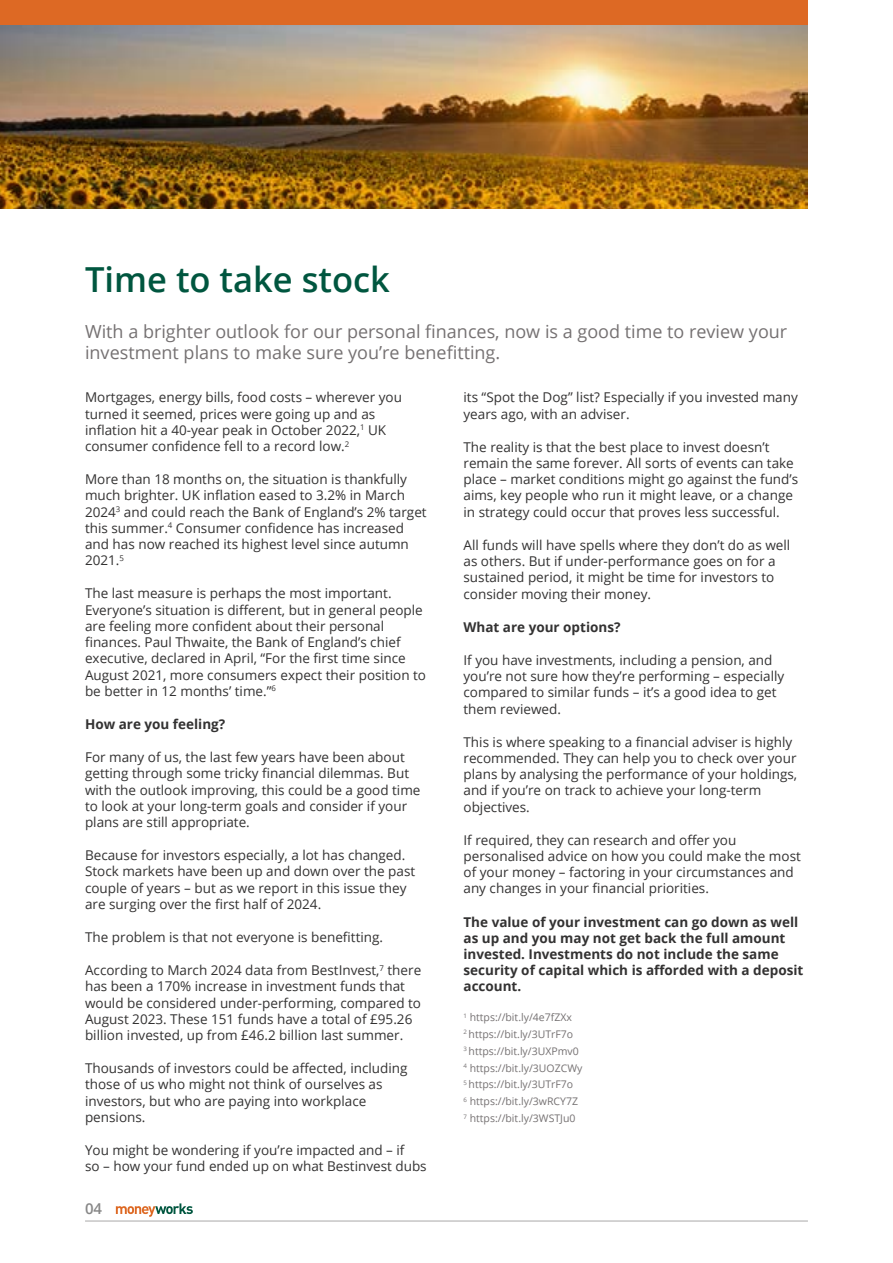
<style>
.page{position:relative;width:893px;height:1263px;background:#fff}
.page>*{position:absolute;margin:0;border:0;box-sizing:border-box;transform-origin:0 0}
.t1{font:600 34.5px "Open Sans";color:#00563f}
.t2{font:18px/21.6px "Open Sans";color:#757172}
.t3{font:600 15px "Open Sans";color:#878787}
.t4{font:13.5px/16.2px "Open Sans";color:#333232}
.t5{font:700 13.5px/16.2px "Open Sans";color:#333232}
.t6{font:10.5px/16.8px "Open Sans";color:#757172}
</style>
<div class="page">
<hr style="left:85px;top:1220px;width:723px;height:1px;background:#b3b2b2">
<img style="left:0;top:24px;width:808px;height:184px">
<div style="left:0;top:0;width:808px;height:24px;background:#dd6924"></div>
<svg style="left:116px;top:1203px;width:77px;height:14px"></svg>
<h1 class="t1" style="left:85px;top:256px;width:306px">Time to take stock</h1>
<h2 class="t2" style="left:85px;top:320px;width:704px">With a brighter outlook for our personal finances, now is a good time to review your investment plans to make sure you’re benefitting.</h2>
<p class="t4" style="left:85px;top:389px;width:318px">Mortgages, energy bills, food costs – wherever you turned it seemed, prices were going up and as inflation hit a 40-year peak in October 2022,<sup>1</sup> UK consumer confidence fell to a record low.<sup>2</sup></p>
<p class="t4" style="left:85px;top:471px;width:343px">More than 18 months on, the situation is thankfully much brighter. UK inflation eased to 3.2% in March 2024<sup>3</sup> and could reach the Bank of England’s 2% target this summer.<sup>4</sup> Consumer confidence has increased and has now reached its highest level since autumn 2021.<sup>5</sup></p>
<p class="t4" style="left:85px;top:585px;width:343px">The last measure is perhaps the most important.<br>Everyone’s situation is different, but in general people are feeling more confident about their personal finances. Paul Thwaite, the Bank of England’s chief executive, declared in April, “For the first time since August 2021, more consumers expect their position to be better in 12 months’ time.”<sup>6</sup></p>
<p class="t5" style="left:85px;top:715px;width:142px">How are you feeling?</p>
<p class="t4" style="left:85px;top:749px;width:337px">For many of us, the last few years have been about getting through some tricky financial dilemmas. But with the outlook improving, this could be a good time to look at your long-term goals and consider if your plans are still appropriate.</p>
<p class="t4" style="left:85px;top:847px;width:332px">Because for investors especially, a lot has changed.<br>Stock markets have been up and down over the past couple of years – but as we report in this issue they are surging over the first half of 2024.</p>
<p class="t4" style="left:85px;top:929px;width:300px">The problem is that not everyone is benefitting.</p>
<p class="t4" style="left:85px;top:962px;width:338px">According to March 2024 data from BestInvest,<sup>7</sup> there has been a 170% increase in investment funds that would be considered under-performing, compared to August 2023. These 151 funds have a total of £95.26 billion invested, up from £46.2 billion last summer.</p>
<p class="t4" style="left:85px;top:1060px;width:324px">Thousands of investors could be affected, including those of us who might not think of ourselves as investors, but who are paying into workplace pensions.</p>
<p class="t4" style="left:85px;top:1142px;width:343px">You might be wondering if you’re impacted and – if<br>so – how your fund ended up on what Bestinvest dubs</p>
<p class="t3" style="left:85px;top:1198px;width:19px">04</p>
<p class="t4" style="left:463px;top:389px;width:336px">its “Spot the Dog” list? Especially if you invested many years ago, with an adviser.</p>
<p class="t4" style="left:463px;top:438px;width:336px">The reality is that the best place to invest doesn’t remain the same forever. All sorts of events can take place – market conditions might go against the fund’s aims, key people who run it might leave, or a change in strategy could occur that proves less successful.</p>
<p class="t4" style="left:463px;top:536px;width:328px">All funds will have spells where they don’t do as well as others. But if under-performance goes on for a sustained period, it might be time for investors to consider moving their money.</p>
<p class="t5" style="left:463px;top:618px;width:159px">What are your options?</p>
<p class="t4" style="left:463px;top:651px;width:322px">If you have investments, including a pension, and you’re not sure how they’re performing – especially compared to similar funds – it’s a good idea to get them reviewed.</p>
<p class="t4" style="left:463px;top:733px;width:335px">This is where speaking to a financial adviser is highly recommended. They can help you to check over your plans by analysing the performance of your holdings, and if you’re on track to achieve your long-term objectives.</p>
<p class="t4" style="left:463px;top:831px;width:339px">If required, they can research and offer you personalised advice on how you could make the most of your money – factoring in your circumstances and any changes in your financial priorities.</p>
<p class="t5" style="left:463px;top:913px;width:341px">The value of your investment can go down as well as up and you may not get back the full amount invested. Investments do not include the same security of capital which is afforded with a deposit account.</p>
<p class="t6" style="left:463px;top:1008px;width:120px"><sup>1</sup> https://bit.ly/4e7fZXx<br><sup>2</sup> https://bit.ly/3UTrF7o<br><sup>3</sup> https://bit.ly/3UXPmv0<br><sup>4</sup> https://bit.ly/3UOZCWy<br><sup>5</sup> https://bit.ly/3UTrF7o<br><sup>6</sup> https://bit.ly/3wRCY7Z<br><sup>7</sup> https://bit.ly/3WSTJu0</p>
</div>
